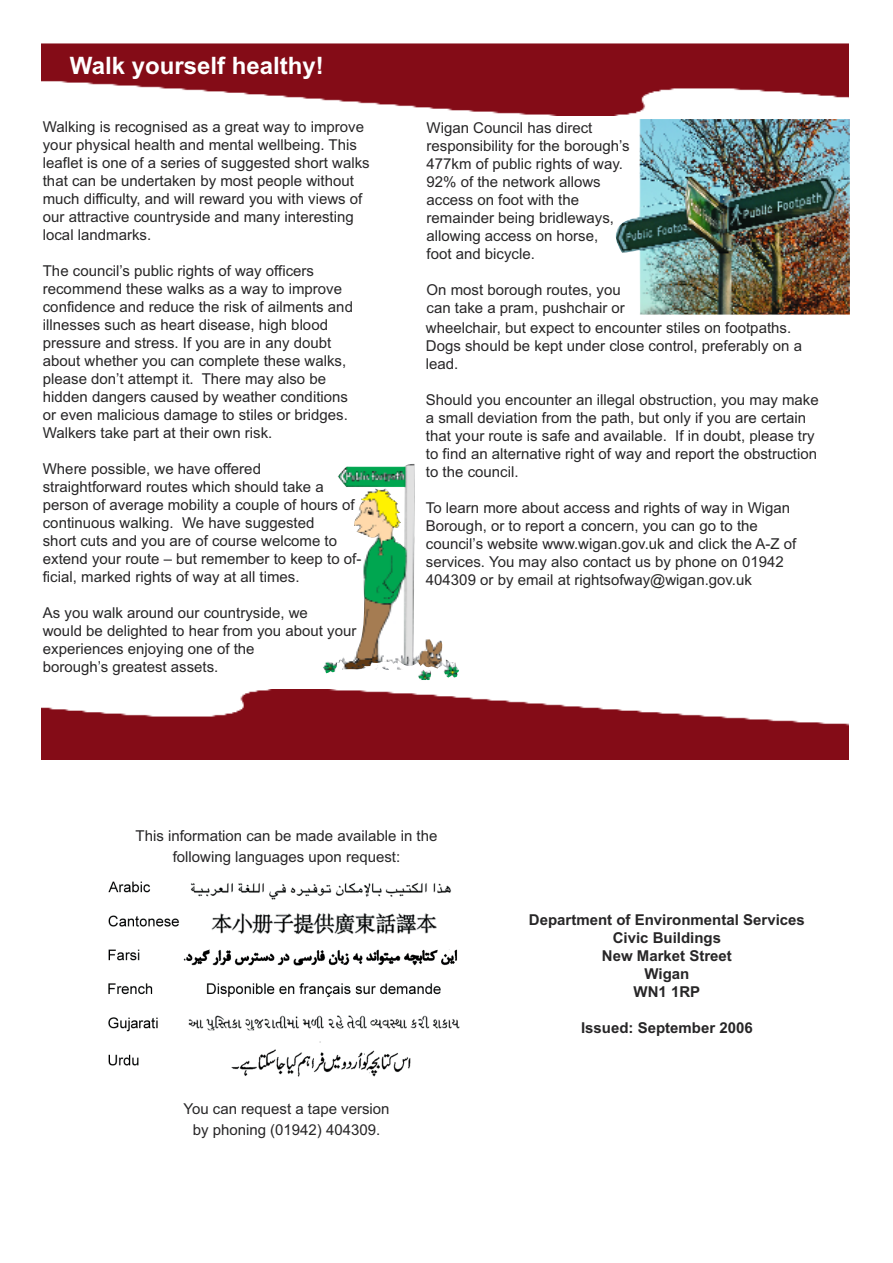
<style>
.page{position:relative;width:893px;height:1263px;background:#fff}
.page>*{position:absolute;margin:0;border:0;box-sizing:border-box;transform-origin:0 0}
.t1{font:700 24px "Arial";color:#fff}
.t2{font:15px/18px "Arial";color:#272627}
.t3{font:700 15px/18px "Arial";color:#272627;text-align:center}
.s1{font-style:inherit}
</style>
<div class="page">
<img style="left:41px;top:43px;width:808px;height:73px">
<img style="left:41px;top:689px;width:808px;height:71px">
<img style="left:323px;top:464px;width:136px;height:216px">
<img style="left:615px;top:119px;width:235px;height:196px">
<img style="left:108px;top:881px;width:352px;height:196px">
<h1 class="t1" style="left:70px;top:51px;width:255px">Walk yourself healthy!</h1>
<p class="t2" style="left:43px;top:117px;width:328px">Walking is recognised as a great way to improve your physical health and mental wellbeing. This leaflet is one of a series of suggested short walks that can be undertaken by most people without much difficulty, and will reward you with views of our attractive countryside and many interesting local landmarks.</p>
<p class="t2" style="left:43px;top:261px;width:312px">The council’s public rights of way officers recommend these walks as a way to improve confidence and reduce the risk of ailments and illnesses such as heart disease, high blood pressure and stress. If you are in any doubt about whether you can complete these walks, please don’t attempt it. There may also be hidden dangers caused by weather conditions or even malicious damage to stiles or bridges.<br>Walkers take part at their own risk.</p>
<p class="t2" style="left:43px;top:459px;width:320px">Where possible, we have offered straightforward routes which should take a person of average mobility a couple of hours of continuous walking. We have suggested<br>short cuts and you are of course welcome to extend your route – but remember to keep to of&shy;ficial, marked rights of way at all times.</p>
<p class="t2" style="left:43px;top:603px;width:315px">As you walk around our countryside, we<br>would be delighted to hear from you about your experiences enjoying one of the<br>borough’s greatest assets.</p>
<p class="t2" style="left:426px;top:119px;width:205px">Wigan Council has direct responsibility for the borough’s<br>477km of public rights of way.<br>92% of the network allows access on foot with the remainder being bridleways, allowing access on horse,<br>foot and bicycle.</p>
<p class="t2" style="left:426px;top:281px;width:200px">On most borough routes, you can take a pram, pushchair or</p>
<p class="t2" style="left:426px;top:319px;width:378px">wheelchair, but expect to encounter stiles on footpaths.<br>Dogs should be kept under close control, preferably on a lead.</p>
<p class="t2" style="left:426px;top:391px;width:394px">Should you encounter an illegal obstruction, you may make a small deviation from the path, but only if you are certain that your route is safe and available. If in doubt, please try to find an alternative right of way and report the obstruction to the council.</p>
<p class="t2" style="left:426px;top:499px;width:372px">To learn more about access and rights of way in Wigan Borough, or to report a concern, you can go to the council’s website www.wigan.gov.uk and click the A-Z of services. You may also contact us by phone on 01942<br>4043<span class="s1">09</span> or by email at rightsofway@wigan.gov.uk</p>
<p class="t2" style="left:136px;top:825px;width:303px;line-height:21px;text-align:center">This information can be made available in the following languages upon request:</p>
<p class="t2" style="left:183px;top:1098px;width:208px;line-height:21px;text-align:center">You can request a tape version by phoning (01942) 4043<span class="s1">0</span>9.</p>
<p class="t3" style="left:529px;top:910px;width:277px">Department of Environmental Services<br>Civic Buildings<br>New Market Street<br>Wigan<br>WN1 1RP</p>
<p class="t3" style="left:581px;top:1018px;width:173px">Issued: September 2006</p>
</div>
